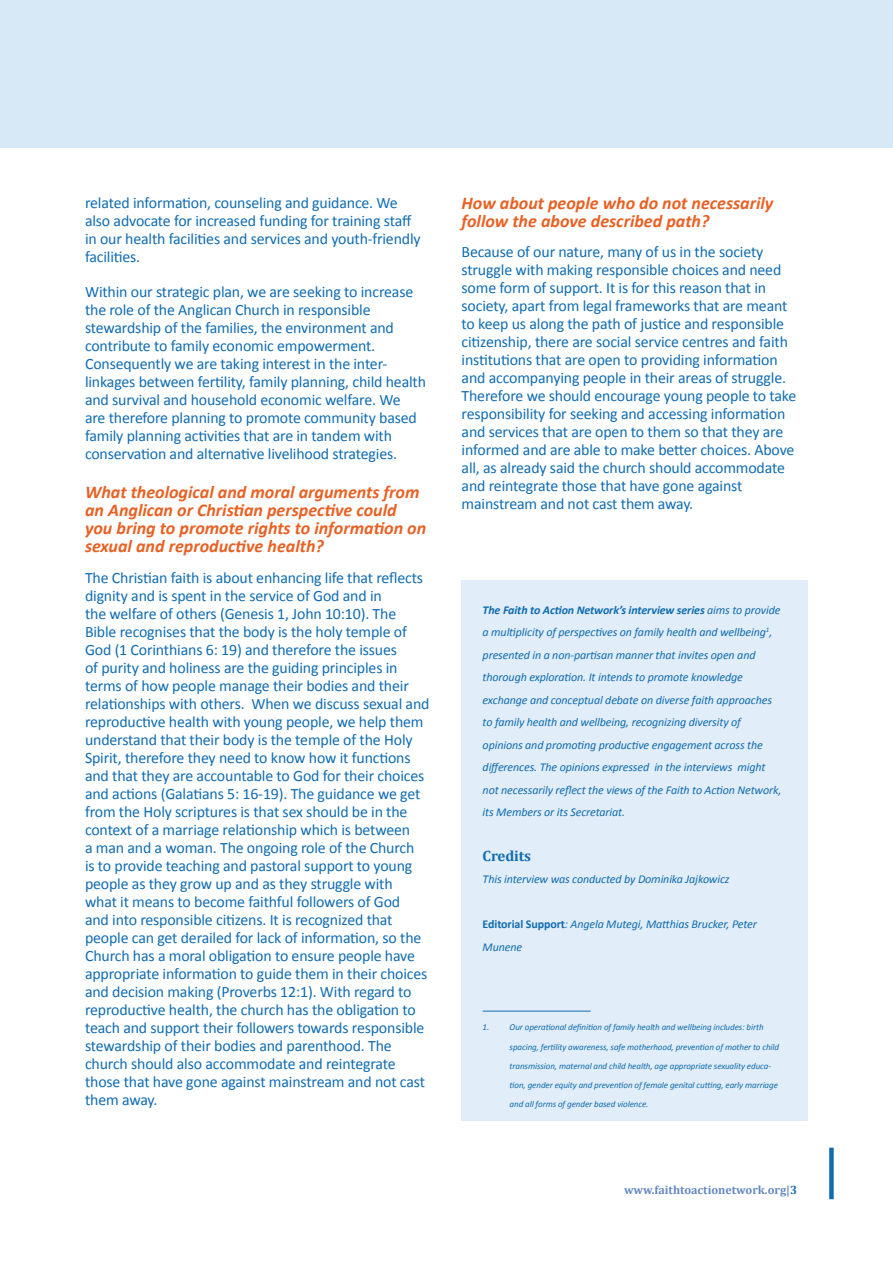
<style>
.page{position:relative;width:893px;height:1263px;background:#fff}
.page>*{position:absolute;margin:0;border:0;box-sizing:border-box;transform-origin:0 0}
.Heading_2{font:italic 700 18px/18px "Calibri";color:#e86124}
.Body_Copy{font:15.9px/18px "Calibri";letter-spacing:-.01em;color:#106cb1}
.Heading_1{font:700 15px "Cambria";letter-spacing:-.01em;color:#106cb1}
.Heading_1-2{font:italic 12px/22.5px "Calibri";letter-spacing:-.01em;color:#106cb1}
.t1{font:700 12px "Cambria";color:#6589c2}
.t2{font:italic 9px/19.2px "Calibri";letter-spacing:-.01em;color:#106cb1}
.s1{font-weight:700}
.s2{font-weight:700;font-style:normal}
.s3{color:#106cb1}
</style>
<div class="page">
<div style="left:0;top:0;width:893px;height:148px;background:#d7e8f6"></div>
<div style="left:829px;top:1148px;width:5px;height:51px;background:#106cb1"></div>
<div style="left:461px;top:580px;width:346px;height:541px;background:#e1edf8"></div>
<hr style="left:483px;top:1011px;width:108px;height:1px;background:#106cb1">
<p class="Body_Copy" style="left:85px;top:193px;width:337px">related information, counseling and guidance. We also advocate for increased funding for training staff in our health facilities and services and youth-friendly facilities.</p>
<p class="Body_Copy" style="left:85px;top:282px;width:343px">Within our strategic plan, we are seeking to increase the role of the Anglican Church in responsible stewardship of the families, the environment and contribute to family economic empowerment.<br>Consequently we are taking interest in the inter&shy;linkages between fertility, family planning, child health and survival and household economic welfare. We<br>are therefore planning to promote community based family planning activities that are in tandem with conservation and alternative livelihood strategies.</p>
<p class="Heading_2" style="left:85px;top:483px;width:343px">What theological and moral arguments from an Anglican or Christian perspective could you bring to promote rights to information on sexual and reproductive health?</p>
<p class="Body_Copy" style="left:85px;top:568px;width:346px">The Christian faith is about enhancing life that reflects dignity and is spent in the service of God and in<br>the welfare of others (Genesis 1, John 10:10). The Bible recognises that the body is the holy temple of God (1 Corinthians 6: 19) and therefore the issues<br>of purity and holiness are the guiding principles in terms of how people manage their bodies and their relationships with others. When we discuss sexual and reproductive health with young people, we help them understand that their body is the temple of the Holy Spirit, therefore they need to know how it functions and that they are accountable to God for their choices and actions (Galatians 5: 16-19). The guidance we get from the Holy scriptures is that sex should be in the context of a marriage relationship which is between<br>a man and a woman. The ongoing role of the Church<br>is to provide teaching and pastoral support to young people as they grow up and as they struggle with<br>what it means to become faithful followers of God<br>and into responsible citizens. It is recognized that people can get derailed for lack of information, so the Church has a moral obligation to ensure people have appropriate information to guide them in their choices and decision making (Proverbs 12:1). With regard to reproductive health, the church has the obligation to teach and support their followers towards responsible stewardship of their bodies and parenthood. The church should also accommodate and reintegrate those that have gone against mainstream and not cast them away.</p>
<p class="Heading_2" style="left:462px;top:194px;width:313px">How about people who do not necessarily follow the above described path?</p>
<p class="Body_Copy" style="left:462px;top:243px;width:336px">Because of our nature, many of us in the society struggle with making responsible choices and need some form of support. It is for this reason that in society, apart from legal frameworks that are meant to keep us along the path of justice and responsible citizenship, there are social service centres and faith institutions that are open to providing information and accompanying people in their areas of struggle.<br>Therefore we should encourage young people to take responsibility for seeking and accessing information and services that are open to them so that they are informed and are able to make better choices. Above all, as already said the church should accommodate and reintegrate those that have gone against mainstream and not cast them away.</p>
<p class="Heading_1-2" style="left:483px;top:598px;width:300px"><span class="s1">The Faith to Action Network’s interview series</span> aims to provide a multiplicity of perspectives on family health and wellbeing<sup>1</sup>, presented in a non-partisan manner that invites open and thorough exploration. It intends to promote knowledge exchange and conceptual debate on diverse faith approaches to family health and wellbeing, recognizing diversity of opinions and promoting productive engagement across the differences. The opinions expressed in the interviews might not necessarily reflect the views of the Faith to Action Network, its Members or its Secretariat.</p>
<p class="Heading_1" style="left:483px;top:845px;width:50px">Credits</p>
<p class="Heading_1-2" style="left:483px;top:868px;width:249px">This interview was conducted by Dominika Jajkowicz</p>
<p class="Heading_1-2" style="left:483px;top:913px;width:276px"><span class="s2">Editorial Support</span>: Angela Mutegi, Matthias Brucker, Peter<br>Munene</p>
<p class="t2" style="left:510px;top:1017px;width:271px;text-indent:-27px">1. Our operational definition of family health and wellbeing includes: birth spacing, fertility awareness, safe motherhood, prevention of mother to child transmission, maternal and child health, age appropriate sexuality educa&shy;tion, gender equity and prevention of female genital cutting, early marriage and all forms of gender based violence.</p>
<p class="t1" style="left:624px;top:1182px;width:175px">www.faithtoactionetwork.org|<span class="s3">3</span></p>
</div>
